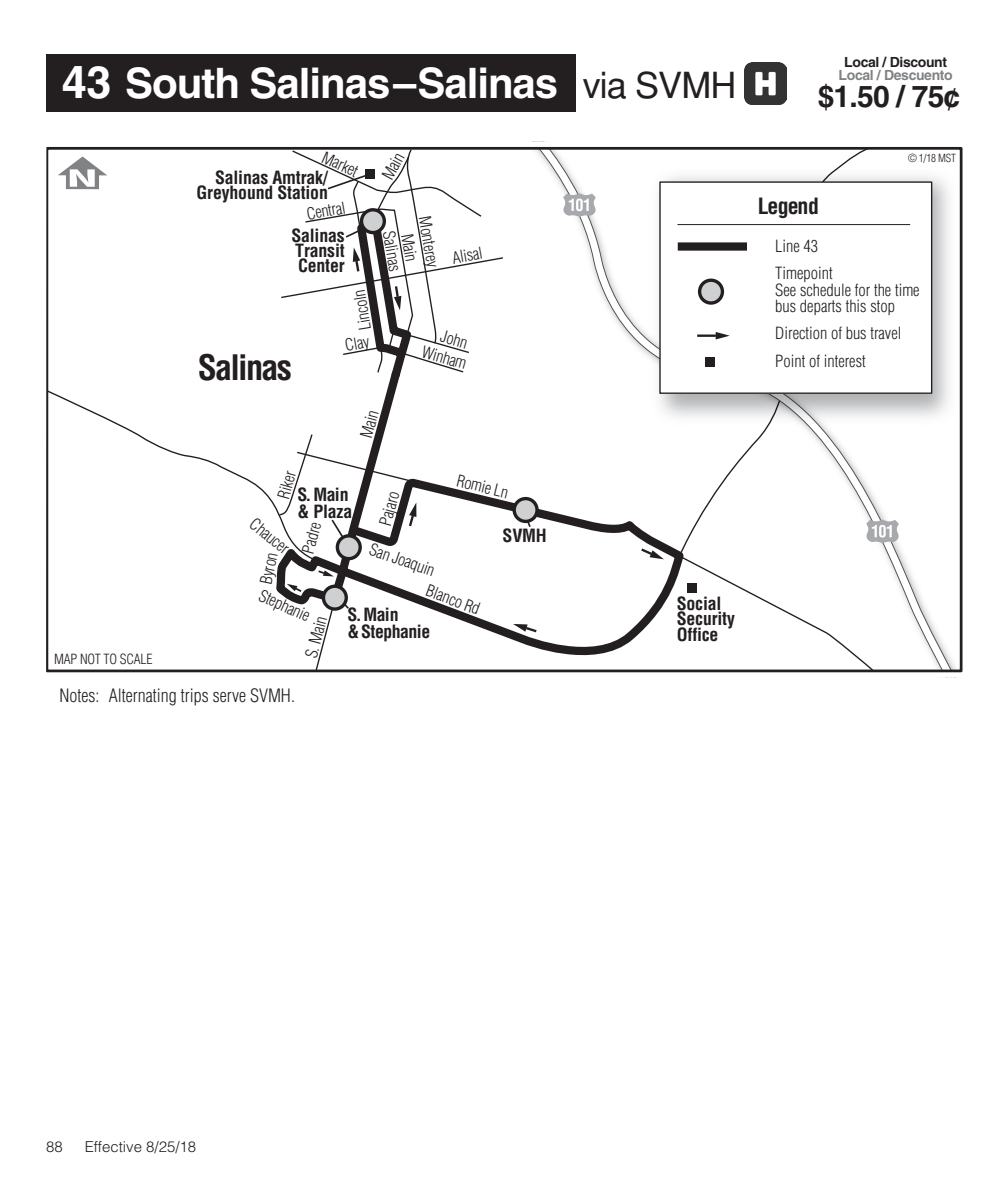
<style>
.page{position:relative;width:1008px;height:1188px;background:#fff}
.page>*{position:absolute;margin:0;border:0;box-sizing:border-box;transform-origin:0 0}
.t1{font:700 42px "Helvetica";letter-spacing:-.025em;color:#fff}
.t2{font:36px "Helvetica";letter-spacing:-.025em;color:#231f20}
.t3{font:700 condensed 34.2px "Helvetica";letter-spacing:-.05em;color:#231f20}
.t4{font:700 30px "Helvetica";color:#231f20}
.t5{font:700 condensed 22px "Helvetica";letter-spacing:-.04em;color:#231f20}
.t6{font:300 condensed 18px "Helvetica";color:#231f20}
.t7{font:700 condensed 17.8px/15px "Helvetica";letter-spacing:-.01em;color:#231f20}
.t8{font:700 condensed 17.8px/17px "Helvetica";letter-spacing:-.03em;color:#231f20}
.t9{font:300 condensed 16.4px/27.4px "Helvetica";color:#231f20}
.t10{font:300 condensed 16.2px/20px "Helvetica";color:#231f20;text-align:center}
.t11{font:300 15px "Helvetica";color:#231f20}
.t12{font:700 14px "Helvetica";letter-spacing:-.025em;color:#808285}
.t13{font:700 14px "Helvetica";letter-spacing:-.025em;color:#231f20}
.t14{font:300 condensed 13.6px "Helvetica";letter-spacing:-.015em;color:#231f20}
.t15{font:300 condensed 11px "Helvetica";color:#231f20}
.s1{font-size:45px}
</style>
<div class="page">
<div style="left:46px;top:54px;width:530px;height:58px;background:#231f20"></div>
<svg style="left:50px;top:391px;width:222px;height:112px"></svg>
<svg style="left:58px;top:157px;width:49px;height:32px"></svg>
<svg style="left:901px;top:552px;width:55px;height:116px"></svg>
<img style="left:901px;top:176px;width:48px;height:241px">
<div style="left:660px;top:182px;width:272px;height:211px;background:#fff"></div>
<hr style="left:677px;top:224px;width:233px;height:1px;background:#231f20">
<svg style="left:272px;top:148px;width:629px;height:525px"></svg>
<img style="left:744px;top:63px;width:42px;height:41px">
<p class="t1" style="left:62px;top:58px;width:498px"><span class="s1">43</span> South Salinas–Salinas</p>
<p class="t10" style="left:327px;top:147px;width:39px;rotate:24deg">Market</p>
<p class="t7" style="left:197px;top:170px;width:133px;text-align:right">Salinas Amtrak/<br>Greyhound Station</p>
<p class="t10" style="left:305px;top:204px;width:41px;rotate:-10deg">Central</p>
<p class="t7" style="left:291px;top:227px;width:55px;text-align:justify">Salinas Transit Center</p>
<p class="t10" style="left:355px;top:332px;width:42px;rotate:-99deg">Lincoln</p>
<p class="t3" style="left:198px;top:346px;width:96px">Salinas</p>
<p class="t10" style="left:343px;top:335px;width:26px;rotate:-10deg">Clay</p>
<p class="t10" style="left:378px;top:173px;width:30px;rotate:-61deg">Main</p>
<p class="t10" style="left:434px;top:214px;width:53px;rotate:80deg">Monterey</p>
<p class="t10" style="left:399px;top:230px;width:42px;rotate:80deg">Salinas</p>
<p class="t10" style="left:417px;top:232px;width:30px;rotate:80deg">Main</p>
<p class="t10" style="left:451px;top:248px;width:32px;rotate:-10deg">Alisal</p>
<p class="t10" style="left:431px;top:322px;width:47px;rotate:16deg">John<br>Winham</p>
<p class="t14" style="left:54px;top:651px;width:100px">MAP NOT TO SCALE</p>
<p class="t10" style="left:356px;top:435px;width:30px;rotate:-75deg">Main</p>
<p class="t10" style="left:273px;top:495px;width:29px;rotate:-74deg">Riker</p>
<p class="t10" style="left:460px;top:470px;width:54px;rotate:14deg">Romie Ln</p>
<p class="t7" style="left:297px;top:486px;width:56px;line-height:17px">S.Main &amp; Plaza</p>
<p class="t10" style="left:375px;top:523px;width:36px;rotate:-74deg">Pajaro</p>
<p class="t10" style="left:258px;top:514px;width:47px;rotate:39deg">Chaucer</p>
<p class="t10" style="left:298px;top:550px;width:33px;rotate:-74deg">Padre</p>
<p class="t7" style="left:503px;top:528px;width:46px">SVMH</p>
<p class="t10" style="left:373px;top:539px;width:69px;rotate:19deg">San Joaquin</p>
<p class="t10" style="left:256px;top:582px;width:34px;rotate:-78deg">Byron</p>
<p class="t10" style="left:431px;top:580px;width:57px;rotate:21deg">Blanco Rd</p>
<p class="t10" style="left:264px;top:585px;width:56px;rotate:24deg">Stephanie</p>
<p class="t8" style="left:347px;top:606px;width:84px">S.Main &amp;Stephanie</p>
<p class="t10" style="left:301px;top:655px;width:44px;rotate:-75deg">S. Main</p>
<p class="t6" style="left:59px;top:685px;width:237px">Notes: Alternating trips serve SVMH.</p>
<p class="t2" style="left:583px;top:64px;width:155px">via SVMH</p>
<p class="t13" style="left:844px;top:53px;width:104px">Local / Discount</p>
<p class="t12" style="left:839px;top:66px;width:116px">Local / Descuento</p>
<p class="t4" style="left:818px;top:78px;width:144px">$1.50 / 75¢</p>
<p class="t5" style="left:758px;top:192px;width:62px">Legend</p>
<p class="t15" style="left:908px;top:152px;width:50px">© 1/18 MST</p>
<p class="t9" style="left:775px;top:232px;width:59px">Line 43<br>Timepoint</p>
<p class="t9" style="left:775px;top:281px;width:146px;line-height:16.4px">See schedule for the time bus departs this stop</p>
<p class="t9" style="left:775px;top:320px;width:128px">Direction of bus travel<br>Point of interest</p>
<p class="t7" style="left:677px;top:596px;width:60px">Social<br>Security<br>Office</p>
<p class="t11" style="left:46px;top:1137px;width:18px">88</p>
<p class="t11" style="left:85px;top:1137px;width:113px">Effective 8/25/18</p>
</div>
